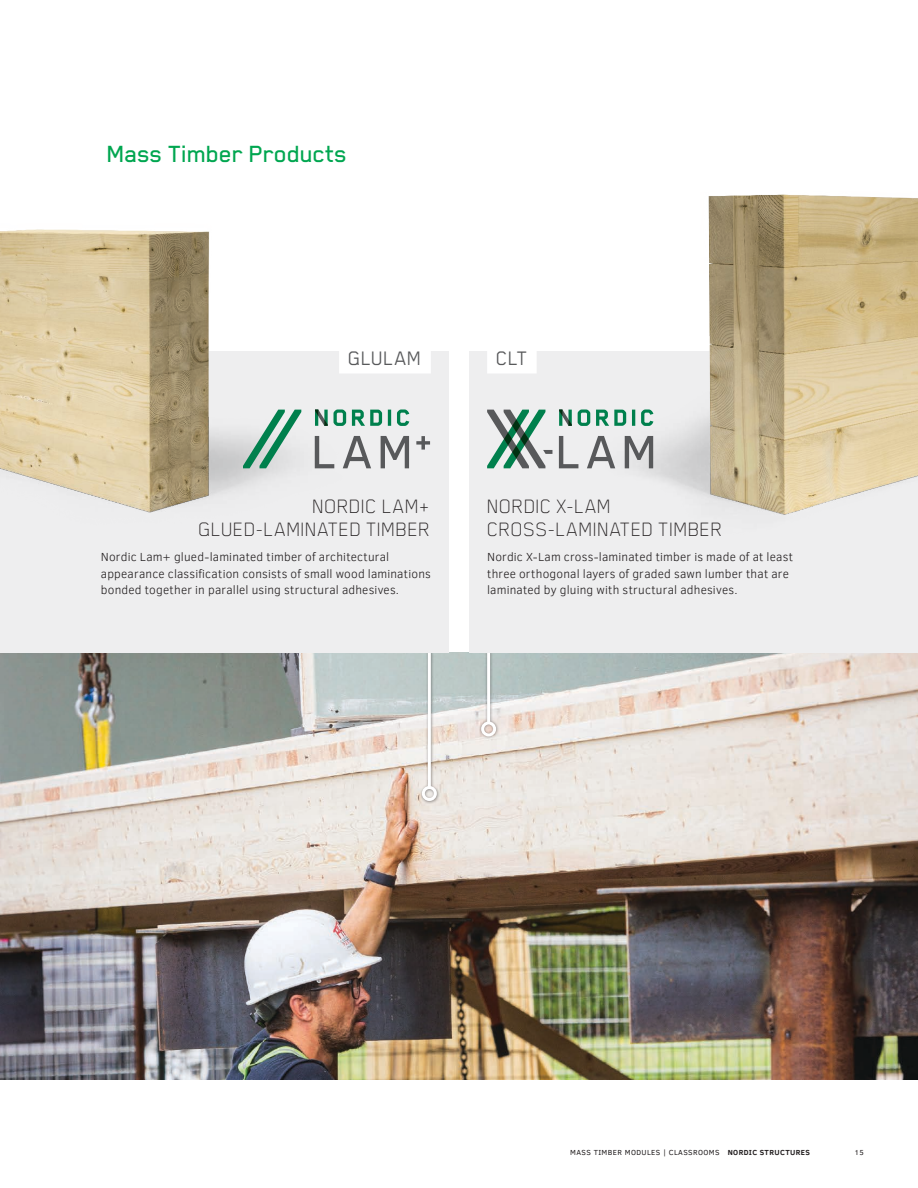
<style>
.page{position:relative;width:918px;height:1188px;background:#fff}
.page>*{position:absolute;margin:0;border:0;box-sizing:border-box;transform-origin:0 0}
.t1{font:500 27px "Blender Pro";letter-spacing:-.01em;color:#00a650}
.t2{font:100 22.5px/22.5px "Blender Pro";color:#231f20;text-align:right}
.t3{font:22.5px "Blender Pro";color:#58595b}
.t4{font:300 12px/16.5px "Clear Sans";letter-spacing:.015em;color:#231f20}
.t5{font:7.5px "Clear Sans";letter-spacing:.05em;color:#231f20}
.s1{font-weight:700}
</style>
<div class="page">
<img style="left:0;top:652px;width:918px;height:428px">
<div style="left:419px;top:649px;width:21px;height:155px;background:#231f20;opacity:.5"></div>
<hr style="left:428px;top:652px;width:3px;height:136px;background:#fff">
<div style="left:422px;top:786px;width:15px;height:15px;border:3px solid #fff;border-radius:50%"></div>
<div style="left:478px;top:649px;width:21px;height:91px;background:#231f20;opacity:.5"></div>
<hr style="left:487px;top:652px;width:3px;height:71px;background:#fff">
<div style="left:481px;top:722px;width:15px;height:14px;border:3px solid #fff;border-radius:50%"></div>
<div style="left:0;top:351px;width:449px;height:301px;background:#eeeeef"></div>
<div style="left:469px;top:351px;width:449px;height:301px;background:#eeeeef"></div>
<img style="left:0;top:229px;width:410px;height:284px">
<img style="left:610px;top:194px;width:308px;height:321px">
<svg style="left:487px;top:409px;width:166px;height:59px"></svg>
<svg style="left:315px;top:409px;width:94px;height:17px"></svg>
<svg style="left:315px;top:436px;width:94px;height:32px"></svg>
<svg style="left:243px;top:410px;width:58px;height:58px"></svg>
<svg style="left:416px;top:436px;width:14px;height:14px"></svg>
<div style="left:339px;top:342px;width:92px;height:32px;background:#fff"></div>
<div style="left:487px;top:342px;width:50px;height:32px;background:#fff"></div>
<h1 class="t1" style="left:107px;top:139px;width:242px">Mass Timber Products</h1>
<h2 class="t3" style="left:348px;top:346px;width:75px">GLULAM</h2>
<h2 class="t3" style="left:496px;top:346px;width:33px">CLT</h2>
<h2 class="t2" style="left:199px;top:494px;width:234px">NORDIC LAM+<br>GLUED-LAMINATED TIMBER</h2>
<p class="t4" style="left:101px;top:549px;width:332px">Nordic Lam+ glued-laminated timber of architectural appearance classification consists of small wood laminations bonded together in parallel using structural adhesives.</p>
<h2 class="t2" style="left:487px;top:494px;width:237px;text-align:left">NORDIC X-LAM<br>CROSS-LAMINATED TIMBER</h2>
<p class="t4" style="left:487px;top:549px;width:307px">Nordic X-Lam cross-laminated timber is made of at least three orthogonal layers of graded sawn lumber that are laminated by gluing with structural adhesives.</p>
<p class="t5" style="left:570px;top:1147px;width:241px">MASS TIMBER MODULES | CLASSROOMS <span class="s1">NORDIC STRUCTURES</span></p>
<p class="t5" style="left:855px;top:1147px;width:11px">15</p>
</div>
